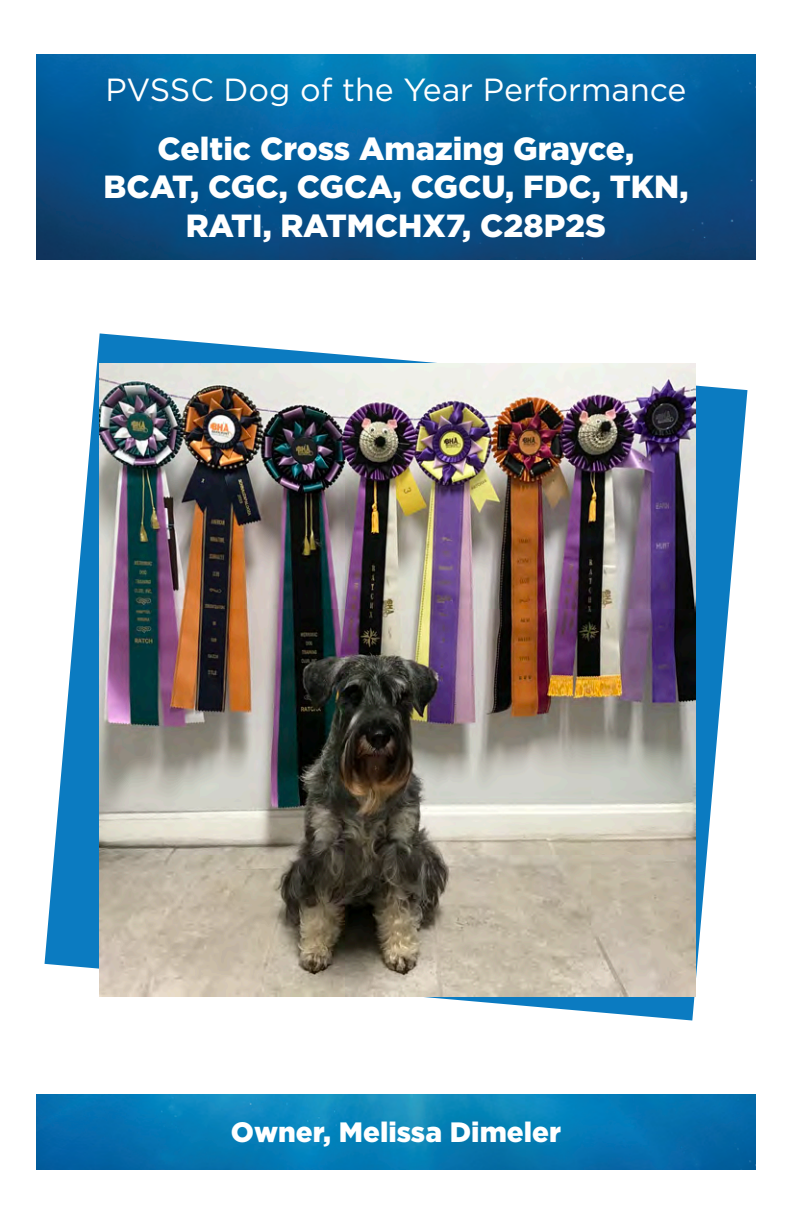
<style>
.page{position:relative;width:792px;height:1224px;background:#fff}
.page>*{position:absolute;margin:0;border:0;box-sizing:border-box;transform-origin:0 0}
.t1{font:900 32px/38.4px "Gotham Pro";color:#fff;text-align:center}
.t2{font:32px "Gotham Pro";color:#fff}
.t3{font:900 28px "Gotham Pro";color:#fff}
</style>
<div class="page">
<img style="left:36px;top:54px;width:720px;height:206px">
<img style="left:36px;top:1094px;width:720px;height:76px">
<svg style="left:45px;top:333px;width:702px;height:688px"></svg>
<img style="left:100px;top:363px;width:595px;height:633px">
<p class="t2" style="left:105px;top:72px;width:583px">PVSSC Dog of the Year Performance</p>
<p class="t1" style="left:103px;top:128px;width:587px">Celtic Cross Amazing Grayce,<br>BCAT, CGC, CGCA, CGCU, FDC, TKN,<br>RATI, RATMCHX7, C28P2S</p>
<p class="t3" style="left:231px;top:1116px;width:332px">Owner, Melissa Dimeler</p>
</div>
